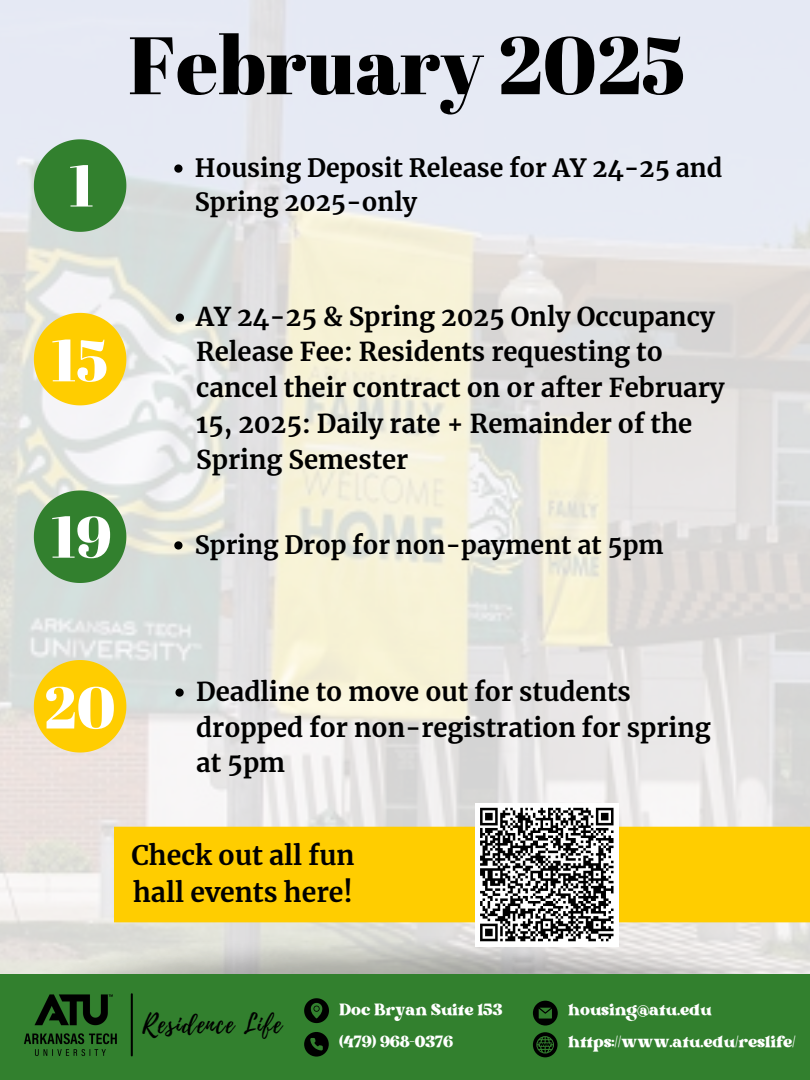
<style>
.page{position:relative;width:810px;height:1080px;background:#fff}
.page>*{position:absolute;margin:0;border:0;box-sizing:border-box;transform-origin:0 0}
.t1{font:81.25px "Abril Fatface";color:#000}
.t2{font:58.88px "Abril Fatface";color:#fff}
.t3{font:58.31px "Abril Fatface";color:#fff}
.t4{font:700 26.62px/37px "Merriweather";color:#000}
.t5{font:26.06px "Playlist Script";letter-spacing:.04em;color:#000}
.t6{font:700 25.69px/35.8px "Merriweather";color:#000}
.t7{font:700 24.88px/34.6px "Merriweather";color:#000}
.t8{font:23px/31.9px "Bright";color:#fff}
</style>
<div class="page">
<img style="left:0;top:0;width:810px;height:896px">
<div style="left:115px;top:879px;width:695px;height:17px;background:#ffcd00"></div>
<img style="left:0;top:896px;width:810px;height:78px">
<div style="left:0;top:974px;width:810px;height:106px;background:#32802e"></div>
<svg style="left:174px;top:164px;width:9px;height:9px"></svg>
<svg style="left:34px;top:313px;width:92px;height:92px;background:#fad330"></svg>
<svg style="left:34px;top:139px;width:92px;height:93px;background:#569555"></svg>
<svg style="left:176px;top:314px;width:8px;height:8px"></svg>
<svg style="left:174px;top:541px;width:9px;height:9px"></svg>
<svg style="left:34px;top:490px;width:92px;height:93px;background:#569453"></svg>
<svg style="left:34px;top:660px;width:92px;height:92px;background:#f8d02d"></svg>
<svg style="left:175px;top:688px;width:9px;height:9px"></svg>
<img style="left:0;top:970px;width:141px;height:87px">
<svg style="left:304px;top:998px;width:25px;height:25px"></svg>
<svg style="left:304px;top:1032px;width:25px;height:25px"></svg>
<svg style="left:533px;top:1001px;width:25px;height:25px"></svg>
<svg style="left:533px;top:1032px;width:25px;height:25px"></svg>
<div style="left:115px;top:827px;width:695px;height:52px;background:#ffcd00"></div>
<div style="left:475px;top:803px;width:144px;height:143px;background:#fff"></div>
<svg style="left:480px;top:807px;width:134px;height:135px"></svg>
<p class="t3" style="left:69px;top:145px;width:26px">1</p>
<p class="t1" style="left:128px;top:8px;width:559px">February 2025</p>
<h1 class="t7" style="left:195px;top:151px;width:529px">Housing Deposit Release for AY 24-25 and<br>Spring 2025-only</h1>
<p class="t2" style="left:51px;top:319px;width:58px">15</p>
<p class="t3" style="left:51px;top:496px;width:62px">19</p>
<p class="t6" style="left:196px;top:299px;width:530px">AY 24-25 &amp; Spring 2025 Only Occupancy Release Fee: Residents requesting to cancel their contract on or after February 15, 2025: Daily rate + Remainder of the Spring Semester</p>
<p class="t7" style="left:195px;top:528px;width:470px">Spring Drop for non-payment at 5pm</p>
<p class="t2" style="left:44px;top:666px;width:73px">20</p>
<p class="t6" style="left:196px;top:674px;width:516px">Deadline to move out for students dropped for non-registration for spring at 5pm</p>
<p class="t4" style="left:131px;top:837px;width:225px">Check out all fun hall events here!</p>
<p class="t5" style="left:143px;top:1005px;width:141px">Residence Life</p>
<p class="t8" style="left:340px;top:995px;width:165px">Doc Bryan Suite 153</p>
<p class="t8" style="left:340px;top:1027px;width:115px">(479) 968-0376</p>
<p class="t8" style="left:568px;top:995px;width:229px">housing@atu.edu https://www.atu.edu/reslife/</p>
</div>
